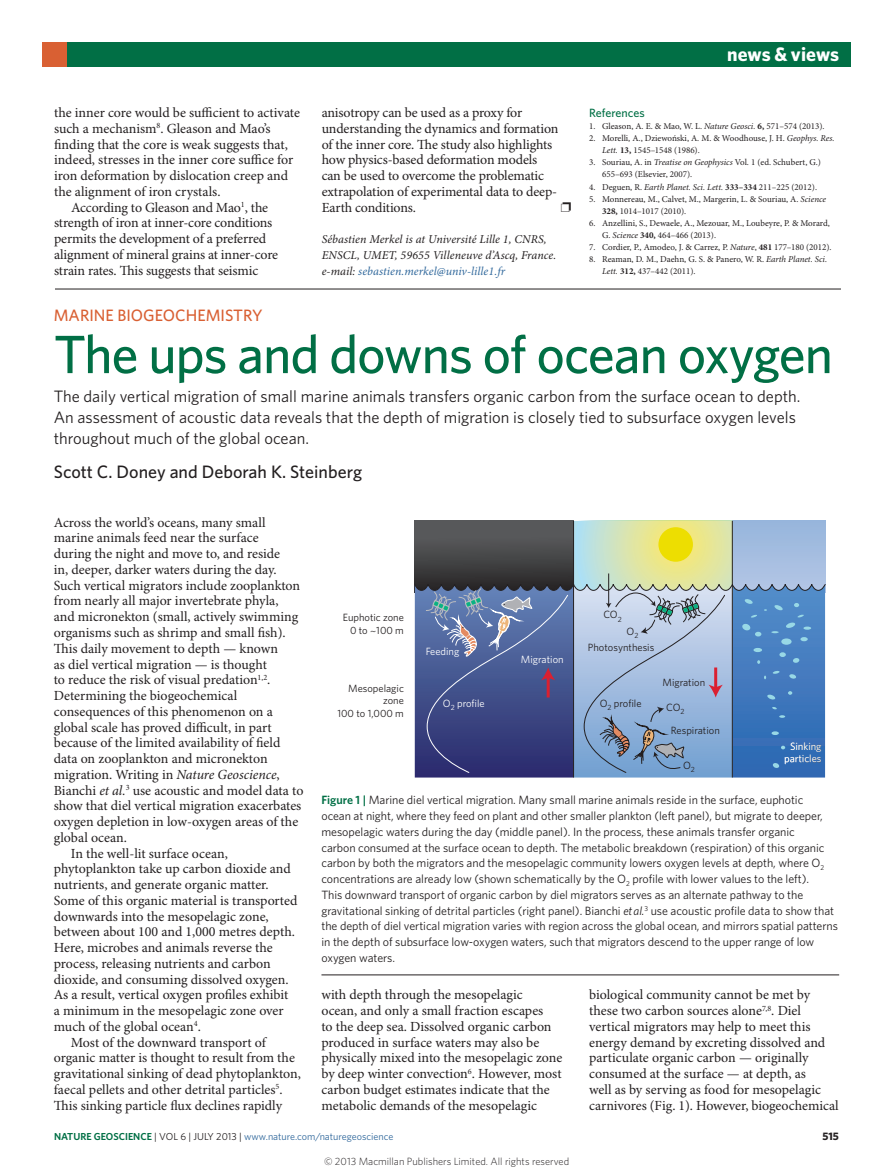
<style>
.page{position:relative;width:893px;height:1174px;background:#fff}
.page>*{position:absolute;margin:0;border:0;box-sizing:border-box;transform-origin:0 0}
.Title{font:500 54px "Whitney";letter-spacing:-.02em;color:#016f45}
.t1{font:700 19.5px "Whitney";color:#fff}
.Author{font:500 18px "Whitney";color:#231f20}
.Standfirst{font:16.5px/21px "Whitney";color:#231f20}
.Subject{font:500 16.5px "Whitney";color:#d96033}
.Body_text{font:13.95px/15.8px "Minion Pro";letter-spacing:-.005em;color:#231f20}
.Body_first{font:13.95px/15.8px "Minion Pro";color:#231f20}
.Figure_caption{font:12px/15.8px "Whitney";letter-spacing:-.005em;color:#231f20}
.Author_information{font:italic 12px/15.8px "Minion Pro";letter-spacing:.005em;color:#231f20}
.Ref_head{font:500 12px "Whitney";color:#016f45}
.t2{font:700 10.8px "Whitney";color:#231f20}
.t3{font:10.5px/12.6px "Whitney";color:#231f20;text-align:right}
.t4{font:300 10.5px "Whitney";color:#231f20}
.t5{font:10.5px/12.6px "Whitney";color:#fff;text-align:center}
.t6{font:10.2px "Whitney";color:#2f679b}
.References{font:9px/12px "Minion Pro";color:#231f20}
.s1{color:#2f679b}
.s2{font-style:italic}
.s3{font-weight:700}
.s4{font-family:"Minion Pro"}
.s5{font-weight:600;color:#016f45}
.s6{color:#231f20}
</style>
<div class="page">
<div style="left:43px;top:43px;width:807px;height:24px;background:#016f45"></div>
<div style="left:43px;top:43px;width:24px;height:24px;background:#d96033"></div>
<hr style="left:55px;top:289px;width:786px;height:1px;background:#231f20">
<svg style="left:414px;top:521px;width:411px;height:256px;background:#758baa"></svg>
<hr style="left:321px;top:974px;width:518px;height:1px;background:#231f20">
<p class="Body_text" style="left:54px;top:105px;width:248px">the inner core would be sufficient to activate such a mechanism<sup>8</sup>. Gleason and Mao’s finding that the core is weak suggests that, indeed, stresses in the inner core suffice for iron deformation by dislocation creep and the alignment of iron crystals.</p>
<p class="Body_text" style="left:54px;top:200px;width:226px;text-indent:17px">According to Gleason and Mao<sup>1</sup>, the strength of iron at inner-core conditions permits the development of a preferred alignment of mineral grains at inner-core strain rates. This suggests that seismic</p>
<p class="Body_text" style="left:322px;top:105px;width:238px">anisotropy can be used as a proxy for understanding the dynamics and formation of the inner core. The study also highlights how physics-based deformation models can be used to overcome the problematic extrapolation of experimental data to deep-Earth conditions.</p>
<p class="Author_information" style="left:322px;top:232px;width:236px">Sébastien Merkel is at Université Lille 1, CNRS,<br>ENSCL, UMET, 59655 Villeneuve d’Ascq, France. e-mail: <span class="s1">sebastien.merkel@univ-lille1.fr</span></p>
<p class="t1" style="left:727px;top:41px;width:114px">news &amp; views</p>
<p class="Ref_head" style="left:589px;top:105px;width:57px">References</p>
<p class="References" style="left:589px;top:121px;width:237px">1. Gleason, A. E. &amp; Mao, W. L. <span class="s2">Nature Geosci.</span> <span class="s3">6,</span> 571–574 (2013).</p>
<p class="References" style="left:602px;top:133px;width:234px;text-indent:-13px">2. Morelli, A., Dziewoński, A. M. &amp; Woodhouse, J. H. <span class="s2">Geophys. Res.<br>Lett.</span> <span class="s3">13,</span> 1545–1548 (1986).</p>
<p class="References" style="left:602px;top:157px;width:220px;text-indent:-13px">3. Souriau, A. in <span class="s2">Treatise on Geophysics</span> Vol. 1 (ed. Schubert, G.)<br>655–693 (Elsevier, 2007).</p>
<p class="References" style="left:589px;top:181px;width:229px">4. Deguen, R. <span class="s2">Earth Planet. Sci. Lett.</span> <span class="s3">333–334</span> 211–225 (2012).</p>
<p class="References" style="left:602px;top:193px;width:225px;text-indent:-13px">5. Monnereau, M., Calvet, M., Margerin, L. &amp; Souriau, A. <span class="s2">Science<br></span><span class="s3">328,</span> 1014–1017 (2010).</p>
<p class="References" style="left:602px;top:217px;width:229px;text-indent:-13px">6. Anzellini, S., Dewaele, A., Mezouar, M., Loubeyre, P. &amp; Morard,<br>G. <span class="s2">Science</span> <span class="s3">340,</span> 464–466 (2013).</p>
<p class="References" style="left:589px;top:241px;width:244px">7. Cordier, P., Amodeo, J. &amp; Carrez, P. <span class="s2">Nature</span>, <span class="s3">481</span> 177–180 (2012).</p>
<p class="References" style="left:602px;top:253px;width:227px;text-indent:-13px">8. Reaman, D. M., Daehn, G. S. &amp; Panero, W. R. <span class="s2">Earth Planet. Sci.<br>Lett.</span> <span class="s3">312,</span> 437–442 (2011).</p>
<p class="Subject" style="left:54px;top:304px;width:210px">MARINE BIOGEOCHEMISTRY</p>
<p class="Title" style="left:54px;top:318px;width:781px">The ups and downs of ocean oxygen</p>
<p class="Standfirst" style="left:54px;top:385px;width:748px">The daily vertical migration of small marine animals transfers organic carbon from the surface ocean to depth.<br>An assessment of acoustic data reveals that the depth of migration is closely tied to subsurface oxygen levels throughout much of the global ocean.</p>
<p class="Author" style="left:54px;top:460px;width:310px">Scott C. Doney and Deborah K. Steinberg</p>
<p class="Body_first" style="left:54px;top:515px;width:251px">Across the world’s oceans, many small marine animals feed near the surface<br>during the night and move to, and reside<br>in, deeper, darker waters during the day.<br>Such vertical migrators include zooplankton from nearly all major invertebrate phyla,<br>and micronekton (small, actively swimming organisms such as shrimp and small fish).<br>This daily movement to depth — known<br>as diel vertical migration — is thought<br>to reduce the risk of visual predation<sup>1,2</sup>.<br>Determining the biogeochemical consequences of this phenomenon on a global scale has proved difficult, in part because of the limited availability of field data on zooplankton and micronekton migration. Writing in <span class="s2">Nature Geoscience</span>, Bianchi <span class="s2">et al.</span><sup>3</sup> use acoustic and model data to show that diel vertical migration exacerbates oxygen depletion in low-oxygen areas of the global ocean.</p>
<p class="Body_text" style="left:54px;top:845px;width:245px;text-indent:17px">In the well-lit surface ocean, phytoplankton take up carbon dioxide and nutrients, and generate organic matter.<br>Some of this organic material is transported downwards into the mesopelagic zone, between about 100 and 1,000 metres depth.<br>Here, microbes and animals reverse the process, releasing nutrients and carbon dioxide, and consuming dissolved oxygen.<br>As a result, vertical oxygen profiles exhibit a minimum in the mesopelagic zone over much of the global ocean<sup>4</sup>.</p>
<p class="Body_text" style="left:54px;top:1034px;width:249px;text-indent:17px">Most of the downward transport of organic matter is thought to result from the gravitational sinking of dead phytoplankton, faecal pellets and other detrital particles<sup>5</sup>.<br>This sinking particle flux declines rapidly</p>
<p class="t3" style="left:343px;top:611px;width:63px">Euphotic zone<br>0 to <span class="s4">~</span>100 m</p>
<p class="t3" style="left:337px;top:681px;width:68px">Mesopelagic zone<br>100 to 1,000 m</p>
<p class="t3" style="left:603px;top:608px;width:20px">CO<sub>2</sub></p>
<p class="t5" style="left:426px;top:645px;width:35px">Feeding</p>
<p class="t5" style="left:521px;top:652px;width:44px">Migration</p>
<p class="t3" style="left:627px;top:625px;width:13px">O<sub>2</sub></p>
<p class="t3" style="left:588px;top:640px;width:68px">Photosynthesis</p>
<p class="t5" style="left:443px;top:696px;width:43px">O<sub>2</sub> profile</p>
<p class="t3" style="left:600px;top:696px;width:43px">O<sub>2</sub> profile</p>
<p class="t3" style="left:662px;top:675px;width:44px">Migration</p>
<p class="t3" style="left:671px;top:723px;width:50px">Respiration</p>
<p class="t3" style="left:666px;top:701px;width:20px">CO<sub>2</sub></p>
<p class="t3" style="left:683px;top:758px;width:13px">O<sub>2</sub></p>
<p class="t5" style="left:784px;top:739px;width:39px">Sinking particles</p>
<p class="Figure_caption" style="left:321px;top:792px;width:518px"><span class="s5">Figure 1 |</span> Marine diel vertical migration. Many small marine animals reside in the surface, euphotic<br>ocean at night, where they feed on plant and other smaller plankton (left panel), but migrate to deeper, mesopelagic waters during the day (middle panel). In the process, these animals transfer organic<br>carbon consumed at the surface ocean to depth. The metabolic breakdown (respiration) of this organic carbon by both the migrators and the mesopelagic community lowers oxygen levels at depth, where O<sub>2 </sub>concentrations are already low (shown schematically by the O<sub>2</sub> profile with lower values to the left).<br>This downward transport of organic carbon by diel migrators serves as an alternate pathway to the gravitational sinking of detrital particles (right panel). Bianchi <span class="s2">et al.</span><sup>3</sup> use acoustic profile data to show that the depth of diel vertical migration varies with region across the global ocean, and mirrors spatial patterns in the depth of subsurface low-oxygen waters, such that migrators descend to the upper range of low oxygen waters.</p>
<p class="Body_text" style="left:321px;top:987px;width:242px">with depth through the mesopelagic<br>ocean, and only a small fraction escapes<br>to the deep sea. Dissolved organic carbon produced in surface waters may also be physically mixed into the mesopelagic zone by deep winter convection<sup>6</sup>. However, most carbon budget estimates indicate that the metabolic demands of the mesopelagic</p>
<p class="Body_text" style="left:589px;top:987px;width:251px">biological community cannot be met by these two carbon sources alone<sup>7,8</sup>. Diel vertical migrators may help to meet this energy demand by excreting dissolved and particulate organic carbon — originally consumed at the surface — at depth, as<br>well as by serving as food for mesopelagic carnivores (Fig. 1). However, biogeochemical</p>
<p class="t6" style="left:54px;top:1129px;width:341px"><span class="s5">NATURE GEOSCIENCE</span> <span class="s6">| VOL 6 | JULY 2013 |</span> www.nature.com/naturegeoscience</p>
<p class="t2" style="left:822px;top:1129px;width:18px">515</p>
<p class="t4" style="left:324px;top:1154px;width:247px">© 2013 Macmillan Publishers Limited. All rights reserved</p>
</div>
